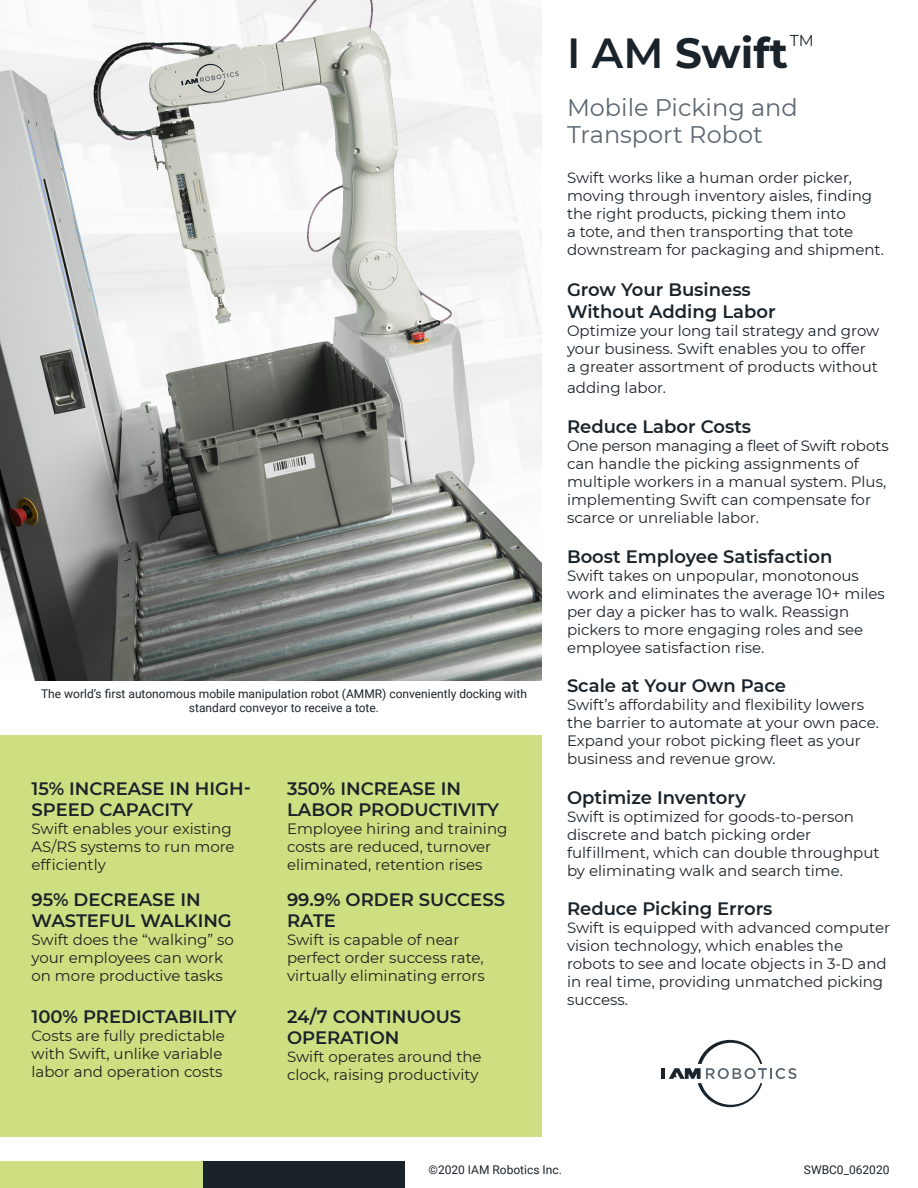
<style>
.page{position:relative;width:918px;height:1188px;background:#fff}
.page>*{position:absolute;margin:0;border:0;box-sizing:border-box;transform-origin:0 0}
.t1{font:700 42px "Montserrat";color:#1a232a}
.t2{font:24px/27px "Montserrat";color:#5c6771}
.t3{font:600 18px/21px "Montserrat";color:#1a232a}
.t4{font:15.75px "Montserrat";color:#1a232a}
.t5{font:15px/18px "Montserrat";color:#1a232a}
.t6{font:15px/18px "Montserrat";color:#231f20}
.t7{font:12px/14.4px "Roboto";color:#1a232a;text-align:center}
.s1{font-weight:600}
</style>
<div class="page">
<div style="left:0;top:735px;width:541px;height:401px;background:#cddf81"></div>
<img style="left:0;top:0;width:541px;height:680px">
<div style="left:202px;top:1161px;width:203px;height:27px;background:#1a232a"></div>
<svg style="left:662px;top:1040px;width:134px;height:67px"></svg>
<div style="left:0;top:1161px;width:202px;height:27px;background:#cddf81"></div>
<p class="t7" style="left:41px;top:686px;width:487px">The world’s first autonomous mobile manipulation robot (AMMR) conveniently docking with standard conveyor to receive a tote.</p>
<p class="t3" style="left:32px;top:777px;width:221px">15% INCREASE IN HIGH-<br>SPEED CAPACITY</p>
<p class="t6" style="left:32px;top:819px;width:205px">Swift enables your existing<br>AS/RS systems to run more efficiently</p>
<p class="t3" style="left:32px;top:888px;width:202px">95% DECREASE IN<br>WASTEFUL WALKING</p>
<p class="t6" style="left:32px;top:930px;width:204px">Swift does the “walking” so your employees can work on more productive tasks</p>
<p class="t3" style="left:32px;top:1005px;width:207px">100% PREDICTABILITY</p>
<p class="t6" style="left:32px;top:1026px;width:195px">Costs are fully predictable with Swift, unlike variable labor and operation costs</p>
<p class="t3" style="left:287px;top:777px;width:214px">350% INCREASE IN<br>LABOR PRODUCTIVITY</p>
<p class="t6" style="left:287px;top:819px;width:222px">Employee hiring and training costs are reduced, turnover eliminated, retention rises</p>
<p class="t3" style="left:287px;top:888px;width:219px">99.9% ORDER SUCCESS<br>RATE</p>
<p class="t6" style="left:287px;top:930px;width:199px">Swift is capable of near perfect order success rate, virtually eliminating errors</p>
<p class="t3" style="left:287px;top:1005px;width:176px">24/7 CONTINUOUS<br>OPERATION</p>
<p class="t6" style="left:287px;top:1047px;width:196px">Swift operates around the clock, raising productivity</p>
<p class="t4" style="left:790px;top:29px;width:26px">TM</p>
<p class="t1" style="left:567px;top:22px;width:223px"><span class="s1">I AM</span> Swift</p>
<p class="t2" style="left:567px;top:93px;width:232px">Mobile Picking and<br>Transport Robot</p>
<p class="t5" style="left:567px;top:168px;width:318px">Swift works like a human order picker, moving through inventory aisles, finding the right products, picking them into<br>a tote, and then transporting that tote downstream for packaging and shipment.</p>
<p class="t3" style="left:567px;top:279px;width:185px">Grow Your Business</p>
<p class="t3" style="left:567px;top:300px;width:210px">Without Adding Labor</p>
<p class="t5" style="left:567px;top:321px;width:314px">Optimize your long tail strategy and grow your business. Swift enables you to offer<br>a greater assortment of products without</p>
<p class="t5" style="left:567px;top:379px;width:101px">adding labor.</p>
<p class="t3" style="left:567px;top:415px;width:186px">Reduce Labor Costs</p>
<p class="t5" style="left:567px;top:436px;width:323px">One person managing a fleet of Swift robots can handle the picking assignments of multiple workers in a manual system. Plus, implementing Swift can compensate for scarce or unreliable labor.</p>
<p class="t3" style="left:567px;top:545px;width:267px">Boost Employee Satisfaction</p>
<p class="t5" style="left:567px;top:566px;width:319px">Swift takes on unpopular, monotonous work and eliminates the average 10+ miles per day a picker has to walk. Reassign pickers to more engaging roles and see employee satisfaction rise.</p>
<p class="t3" style="left:567px;top:675px;width:221px">Scale at Your Own Pace</p>
<p class="t5" style="left:567px;top:695px;width:314px">Swift’s affordability and flexibility lowers the barrier to automate at your own pace.<br>Expand your robot picking fleet as your business and revenue grow.</p>
<p class="t3" style="left:567px;top:786px;width:180px">Optimize Inventory</p>
<p class="t5" style="left:567px;top:807px;width:314px">Swift is optimized for goods-to-person discrete and batch picking order fulfillment, which can double throughput by eliminating walk and search time.</p>
<p class="t3" style="left:567px;top:898px;width:207px">Reduce Picking Errors</p>
<p class="t5" style="left:567px;top:919px;width:325px">Swift is equipped with advanced computer vision technology, which enables the robots to see and locate objects in 3-D and in real time, providing unmatched picking success.</p>
<p class="t7" style="left:429px;top:1162px;width:135px">©2020 IAM Robotics Inc.</p>
<p class="t7" style="left:804px;top:1162px;width:87px">SWBC0_062020</p>
</div>
